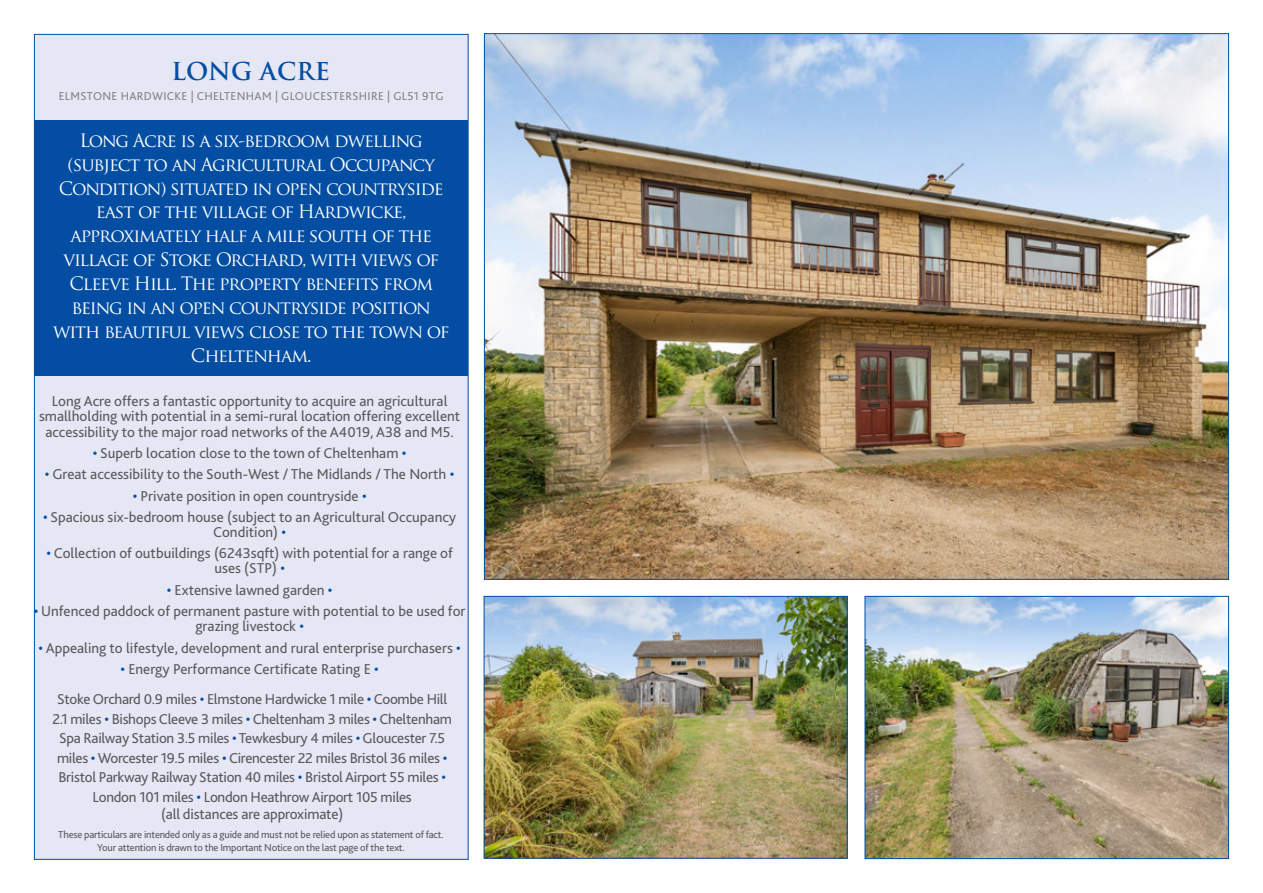
<style>
.page{position:relative;width:1263px;height:893px;background:#fff}
.page>*{position:absolute;margin:0;border:0;box-sizing:border-box;transform-origin:0 0}
.t1{font:700 24px "Trajan Pro";letter-spacing:.005em;color:#034ea2}
.t2{font:18px/24px "Trajan Pro";letter-spacing:-.06em;color:#fff;text-align:center}
.t3{font:15px/15px "Bliss 2";color:#58595b;text-align:center}
.t4{font:15px/19.5px "Bliss 2";letter-spacing:-.02em;color:#58595b;text-align:center}
.t5{font:12px "Bliss 2";letter-spacing:.03em;color:#808285}
.t6{font:10.5px/12.6px "Bliss 2";letter-spacing:-.02em;color:#58595b;text-align:center}
.s1{color:#034ea2}
</style>
<div class="page">
<div style="left:34px;top:34px;width:434px;height:826px;background:#e6e7f4;border:1px solid #034ea2"></div>
<div style="left:34px;top:120px;width:434px;height:255px;background:#034ea2"></div>
<img style="left:486px;top:35px;width:741px;height:543px">
<img style="left:486px;top:598px;width:360px;height:259px">
<div style="left:484px;top:596px;width:364px;height:263px;border:1px solid #034ea2"></div>
<img style="left:867px;top:598px;width:360px;height:259px">
<div style="left:865px;top:596px;width:364px;height:263px;border:1px solid #034ea2"></div>
<h1 class="t1" style="left:171px;top:56px;width:160px">LONG ACRE</h1>
<p class="t5" style="left:59px;top:88px;width:15px">ELMSTON</p>
<p class="t5" style="left:112px;top:88px;width:27px">E HARDWICK</p>
<p class="t5" style="left:182px;top:88px;width:117px">E | CHELTENHAM | GLOUC</p>
<p class="t5" style="left:320px;top:88px;width:125px">ESTERSHIRE | GL51 9TG</p>
<p class="t2" style="left:53px;top:128px;width:398px">Long Acre is a six-bedroom dwelling (subject to an Agricultural Occupancy Condition) situated in open countryside east of the village of Hardwicke, approximately half a mile south of the village of Stoke Orchard, with views of Cleeve Hill. The property benefits from being in an open countryside position with beautiful views close to the town of Cheltenham.</p>
<p class="t3" style="left:39px;top:394px;width:423px">Long Acre offers a fantastic opportunity to acquire an agricultural smallholding with potential in a semi-rural location offering excellent accessibility to the major road networks of the A4019, A38 and M 5.</p>
<p class="t3" style="left:93px;top:445px;width:315px"><span class="s1">•</span> Superb location close to the town of Cheltenham <span class="s1">•</span></p>
<p class="t3" style="left:45px;top:466px;width:411px"><span class="s1">•</span> Great accessibility to the South-West / The M idlands / The N orth <span class="s1">•</span></p>
<p class="t3" style="left:133px;top:488px;width:235px"><span class="s1">•</span> Private position in open countryside <span class="s1">•</span></p>
<p class="t3" style="left:43px;top:509px;width:414px"><span class="s1">•</span> Spacious six-bedroom house (subject to an Agricultural Occupancy<br>Condition) <span class="s1">•</span></p>
<p class="t3" style="left:47px;top:545px;width:408px"><span class="s1">•</span> Collection of outbuildings (6243sqft) with potential for a range of uses (STP) <span class="s1">•</span></p>
<p class="t3" style="left:167px;top:582px;width:167px"><span class="s1">•</span> Extensive lawned garden <span class="s1">•</span></p>
<p class="t3" style="left:34px;top:603px;width:433px"><span class="s1">•</span> U nfenced paddock of permanent pasture with potential to be used for grazing livestock <span class="s1">•</span></p>
<p class="t3" style="left:39px;top:640px;width:424px"><span class="s1">•</span> Appealing to lifestyle, development and rural enterprise purchasers <span class="s1">•</span></p>
<p class="t3" style="left:121px;top:661px;width:260px"><span class="s1">•</span> Energy Performance Certificate Rating E <span class="s1">•</span></p>
<p class="t4" style="left:52px;top:689px;width:401px">Stoke Orchard 0.9 miles <span class="s1">•</span> Elmstone Hardwicke 1 mile <span class="s1">•</span> Coombe Hill 2.1 miles <span class="s1">•</span> Bishops Cleeve 3 miles <span class="s1">•</span> Cheltenham 3 miles <span class="s1">•</span> Cheltenham Spa Railway Station 3.5 miles <span class="s1">•</span> Tewkesbury 4 miles <span class="s1">•</span> Gloucester 7.5 miles <span class="s1">•</span> Worcester 19.5 miles <span class="s1">•</span> Cirencester 22 miles Bristol 36 miles <span class="s1">• </span>Bristol Parkway Railway Station 40 miles <span class="s1">•</span> Bristol Airport 55 miles <span class="s1">• </span>London 101 miles <span class="s1">•</span> London Heathrow Airport 105 miles</p>
<p class="t3" style="left:161px;top:806px;width:184px">(all distances are approximate)</p>
<p class="t6" style="left:58px;top:828px;width:387px">These particulars are intended only as a guide and must not be relied upon as statement of fact.<br>Your attention is drawn to the I mportant N otice on the last page of the text.</p>
</div>
